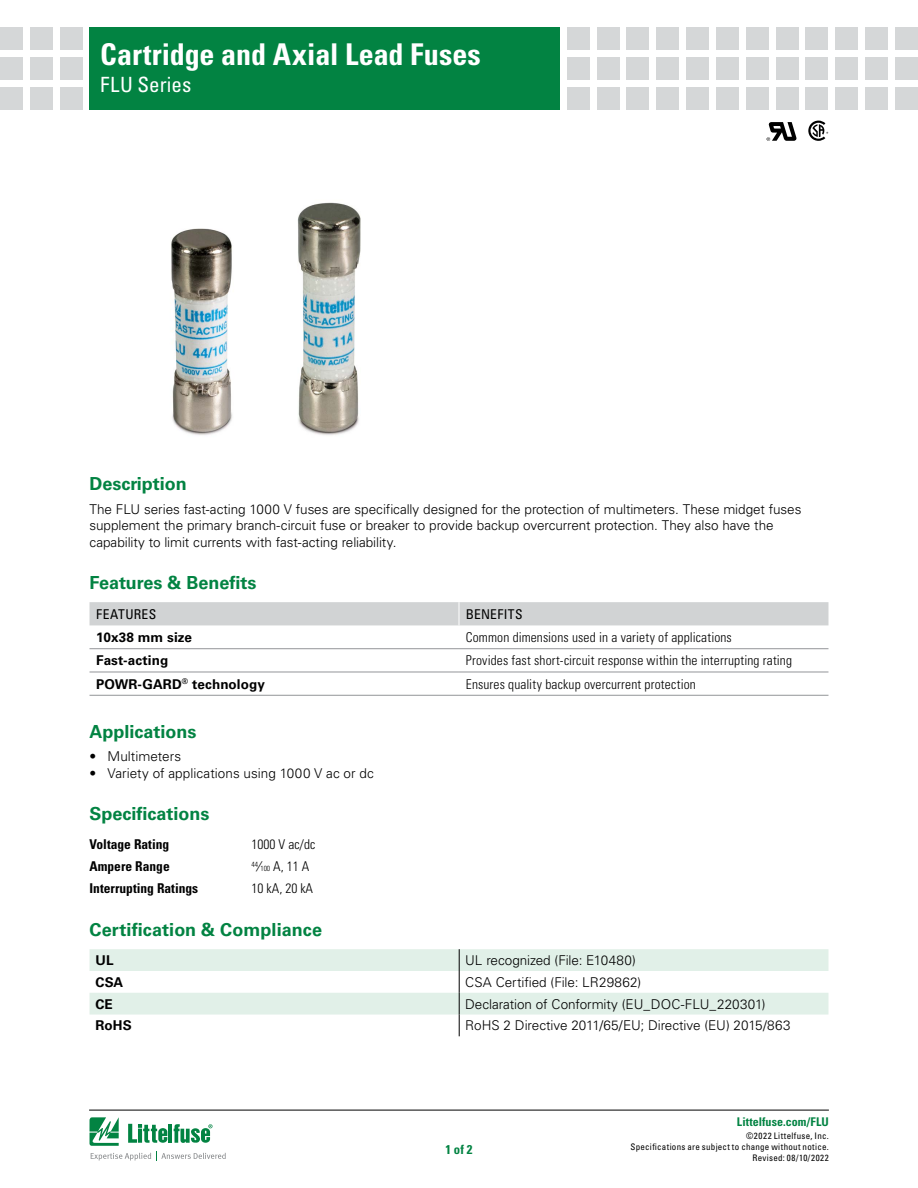
<style>
.page{position:relative;width:918px;height:1188px;background:#fff}
.page>*{position:absolute;margin:0;border:0;box-sizing:border-box;transform-origin:0 0}
.t1{font:700 condensed 30px "Univers LT Std";color:#fff}
.t2{font:condensed 21px "Univers LT Std";letter-spacing:.005em;color:#fff}
.FACTS_HEAD{font:700 18px "Univers LT Std";color:#028342}
.Body_1{font:300 13.5px/16.5px "Univers LT Std";letter-spacing:-.005em;color:#000}
.Benefit_column_text{font:300 condensed 13.5px "Univers LT Std";letter-spacing:.01em;color:#000}
.Spec_Heading_column{font:700 condensed 13.5px "Univers LT Std";color:#000}
.Feature_column_text{font:700 13.5px "Univers LT Std";letter-spacing:.005em;color:#000}
.Spec_Value_column{font:300 condensed 13.5px "Univers LT Std";color:#000}
.F___B_header_text{font:condensed 13.5px "Univers LT Std";letter-spacing:.025em;color:#000}
.Body_1-2{font:700 13.5px "Univers LT Std";letter-spacing:.005em;color:#000}
.t3{font:700 condensed 12.75px "Univers LT Std";color:#028342}
.t4{font:700 condensed 12px "Univers LT Std";letter-spacing:.005em;color:#028342}
.t5{font:condensed 9px/10.8px "Univers LT Std";letter-spacing:.03em;color:#000;text-align:right}
.s1{font-size:7.35px}
</style>
<div class="page">
<hr style="left:89px;top:1110px;width:740px;height:1px;background:#000">
<svg style="left:90px;top:1117px;width:136px;height:44px"></svg>
<div style="left:90px;top:27px;width:470px;height:82px;background:#028342"></div>
<div style="left:60px;top:27px;width:23px;height:23px;background:#d5d7d8"></div>
<div style="left:60px;top:57px;width:23px;height:23px;background:#d5d7d8"></div>
<div style="left:60px;top:87px;width:23px;height:22px;background:#d5d7d8"></div>
<div style="left:30px;top:27px;width:23px;height:23px;background:#d5d7d8"></div>
<div style="left:30px;top:57px;width:23px;height:23px;background:#d5d7d8"></div>
<div style="left:30px;top:87px;width:23px;height:22px;background:#d5d7d8"></div>
<div style="left:0;top:27px;width:23px;height:23px;background:#d5d7d8"></div>
<div style="left:0;top:57px;width:23px;height:23px;background:#d5d7d8"></div>
<div style="left:0;top:87px;width:23px;height:22px;background:#d5d7d8"></div>
<div style="left:567px;top:27px;width:23px;height:23px;background:#d5d7d8"></div>
<div style="left:567px;top:57px;width:23px;height:23px;background:#d5d7d8"></div>
<div style="left:567px;top:87px;width:23px;height:22px;background:#d5d7d8"></div>
<div style="left:597px;top:27px;width:23px;height:23px;background:#d5d7d8"></div>
<div style="left:597px;top:57px;width:23px;height:23px;background:#d5d7d8"></div>
<div style="left:597px;top:87px;width:23px;height:22px;background:#d5d7d8"></div>
<div style="left:627px;top:27px;width:22px;height:23px;background:#d5d7d8"></div>
<div style="left:627px;top:57px;width:22px;height:23px;background:#d5d7d8"></div>
<div style="left:627px;top:87px;width:22px;height:22px;background:#d5d7d8"></div>
<div style="left:656px;top:27px;width:23px;height:23px;background:#d5d7d8"></div>
<div style="left:656px;top:57px;width:23px;height:23px;background:#d5d7d8"></div>
<div style="left:656px;top:87px;width:23px;height:22px;background:#d5d7d8"></div>
<div style="left:686px;top:27px;width:23px;height:23px;background:#d5d7d8"></div>
<div style="left:686px;top:57px;width:23px;height:23px;background:#d5d7d8"></div>
<div style="left:686px;top:87px;width:23px;height:22px;background:#d5d7d8"></div>
<div style="left:716px;top:27px;width:23px;height:23px;background:#d5d7d8"></div>
<div style="left:716px;top:57px;width:23px;height:23px;background:#d5d7d8"></div>
<div style="left:716px;top:87px;width:23px;height:22px;background:#d5d7d8"></div>
<div style="left:746px;top:27px;width:23px;height:23px;background:#d5d7d8"></div>
<div style="left:746px;top:57px;width:23px;height:23px;background:#d5d7d8"></div>
<div style="left:746px;top:87px;width:23px;height:22px;background:#d5d7d8"></div>
<div style="left:805px;top:27px;width:23px;height:23px;background:#d5d7d8"></div>
<div style="left:805px;top:57px;width:23px;height:23px;background:#d5d7d8"></div>
<div style="left:805px;top:87px;width:23px;height:22px;background:#d5d7d8"></div>
<div style="left:776px;top:27px;width:22px;height:23px;background:#d5d7d8"></div>
<div style="left:776px;top:57px;width:22px;height:23px;background:#d5d7d8"></div>
<div style="left:776px;top:87px;width:22px;height:22px;background:#d5d7d8"></div>
<div style="left:835px;top:27px;width:23px;height:23px;background:#d5d7d8"></div>
<div style="left:835px;top:57px;width:23px;height:23px;background:#d5d7d8"></div>
<div style="left:835px;top:87px;width:23px;height:22px;background:#d5d7d8"></div>
<div style="left:865px;top:27px;width:23px;height:23px;background:#d5d7d8"></div>
<div style="left:865px;top:57px;width:23px;height:23px;background:#d5d7d8"></div>
<div style="left:865px;top:87px;width:23px;height:22px;background:#d5d7d8"></div>
<div style="left:895px;top:27px;width:23px;height:23px;background:#d5d7d8"></div>
<div style="left:895px;top:57px;width:23px;height:23px;background:#d5d7d8"></div>
<div style="left:895px;top:87px;width:23px;height:22px;background:#d5d7d8"></div>
<img style="left:171px;top:202px;width:190px;height:233px">
<div style="left:90px;top:602px;width:738px;height:23px;background:#d1d3d4"></div>
<hr style="left:90px;top:672px;width:369px;height:1px;background:#939598">
<hr style="left:459px;top:695px;width:369px;height:1px;background:#939598">
<hr style="left:90px;top:695px;width:369px;height:1px;background:#939598">
<hr style="left:90px;top:648px;width:369px;height:1px;background:#939598">
<hr style="left:459px;top:648px;width:369px;height:1px;background:#939598">
<hr style="left:459px;top:672px;width:369px;height:1px;background:#939598">
<svg style="left:90px;top:949px;width:738px;height:66px;fill:#e1f0e8"></svg>
<svg style="left:459px;top:949px;width:1px;height:87px"></svg>
<svg style="left:767px;top:122px;width:29px;height:19px"></svg>
<svg style="left:808px;top:121px;width:20px;height:20px"></svg>
<h1 class="t1" style="left:100px;top:36px;width:382px">Cartridge and Axial Lead Fuses</h1>
<h2 class="t2" style="left:100px;top:71px;width:93px">FLU Series</h2>
<p class="FACTS_HEAD" style="left:90px;top:474px;width:99px">Description</p>
<p class="Body_1" style="left:90px;top:501px;width:713px">The FLU series fast-acting 1000 V fuses are specifically designed for the protection of multimeters. These midget fuses supplement the primary branch-circuit fuse or breaker to provide backup overcurrent protection. They also have the capability to limit currents with fast-acting reliability.</p>
<p class="FACTS_HEAD" style="left:90px;top:572px;width:168px">Features &amp; Benefits</p>
<p class="F___B_header_text" style="left:96px;top:605px;width:61px">FEATURES</p>
<p class="F___B_header_text" style="left:466px;top:605px;width:58px">BENEFITS</p>
<p class="Feature_column_text" style="left:96px;top:629px;width:97px">10x38 mm size</p>
<p class="Benefit_column_text" style="left:466px;top:629px;width:268px">Common dimensions used in a variety of applications</p>
<p class="Feature_column_text" style="left:96px;top:653px;width:74px">Fast-acting</p>
<p class="Benefit_column_text" style="left:466px;top:652px;width:328px">Provides fast short-circuit response within the interrupting rating</p>
<p class="Feature_column_text" style="left:96px;top:676px;width:170px">POWR-GARD<sup>®</sup> technology</p>
<p class="Benefit_column_text" style="left:466px;top:676px;width:232px">Ensures quality backup overcurrent protection</p>
<p class="FACTS_HEAD" style="left:90px;top:721px;width:109px">Applications</p>
<p class="Body_1" style="left:90px;top:748px;width:93px">• Multimeters</p>
<p class="Body_1" style="left:90px;top:765px;width:286px">• Variety of applications using 1000 V ac or dc</p>
<p class="FACTS_HEAD" style="left:90px;top:803px;width:122px">Specifications</p>
<p class="Spec_Heading_column" style="left:90px;top:836px;width:81px">Voltage Rating</p>
<p class="Spec_Value_column" style="left:252px;top:836px;width:65px">1000 V ac/dc</p>
<p class="Spec_Heading_column" style="left:90px;top:858px;width:82px">Ampere Range</p>
<p class="Spec_Value_column" style="left:252px;top:858px;width:59px"><sup>44</sup>⁄<span class="s1">100</span> A, 11 A</p>
<p class="Spec_Heading_column" style="left:90px;top:880px;width:110px">Interrupting Ratings</p>
<p class="Spec_Value_column" style="left:252px;top:880px;width:63px">10 kA, 20 kA</p>
<p class="FACTS_HEAD" style="left:90px;top:919px;width:234px">Certification &amp; Compliance</p>
<p class="Body_1-2" style="left:96px;top:952px;width:20px">UL</p>
<p class="Body_1" style="left:465px;top:952px;width:172px">UL recognized (File: E10480)</p>
<p class="Body_1-2" style="left:96px;top:974px;width:29px">CSA</p>
<p class="Body_1" style="left:465px;top:974px;width:178px">CSA Certified (File: LR29862)</p>
<p class="Body_1-2" style="left:96px;top:996px;width:19px">CE</p>
<p class="Body_1" style="left:465px;top:996px;width:302px">Declaration of Conformity (EU_DOC-FLU_220301)</p>
<p class="Body_1-2" style="left:96px;top:1018px;width:38px">RoHS</p>
<p class="Body_1" style="left:465px;top:1017px;width:327px">RoHS 2 Directive 2011/65/EU; Directive (EU) 2015/863</p>
<p class="t3" style="left:445px;top:1142px;width:29px">1 of 2</p>
<p class="t4" style="left:737px;top:1115px;width:94px">Littelfuse.com/FLU</p>
<p class="t5" style="left:631px;top:1131px;width:200px">©2022 Littelfuse, Inc.<br>Specifications are subject to change without notice.<br>Revised: 08/10/2022</p>
</div>
